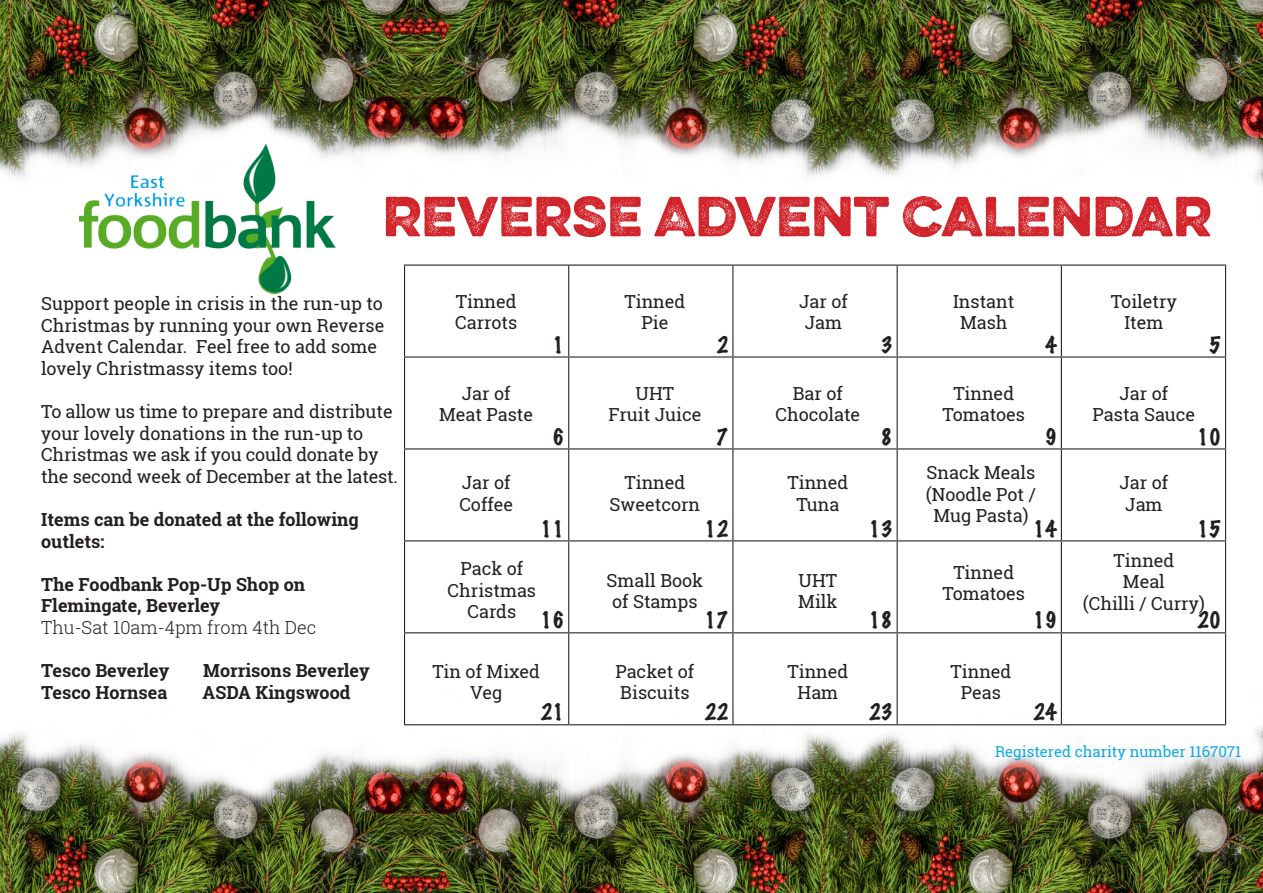
<style>
.page{position:relative;width:1263px;height:893px;background:#fff}
.page>*{position:absolute;margin:0;border:0;box-sizing:border-box;transform-origin:0 0}
.t1{font:50.4px "Eveleth Dot W01";color:#d1232a}
.t2{font:100 21px "Marker Felt";color:#231f20}
.t3{font:18px/21.6px "Roboto Slab";color:#231f20;text-align:center}
.t4{font:700 18px/21.6px "Roboto Slab";color:#231f20}
.t5{font:300 18px "Roboto Slab";color:#231f20}
.t6{font:15px "Roboto Slab";color:#0daae2}
</style>
<div class="page">
<img style="left:0;top:0;width:1263px;height:893px">
<hr style="left:404px;top:265px;width:165px;height:1px;background:#231f20">
<hr style="left:404px;top:266px;width:1px;height:90px;background:#231f20">
<hr style="left:569px;top:265px;width:164px;height:1px;background:#231f20">
<hr style="left:568px;top:266px;width:1px;height:90px;background:#231f20">
<hr style="left:733px;top:265px;width:164px;height:1px;background:#231f20">
<hr style="left:732px;top:266px;width:1px;height:90px;background:#231f20">
<hr style="left:897px;top:265px;width:164px;height:1px;background:#231f20">
<hr style="left:897px;top:266px;width:1px;height:90px;background:#231f20">
<hr style="left:1061px;top:265px;width:165px;height:1px;background:#231f20">
<hr style="left:1061px;top:266px;width:1px;height:90px;background:#231f20">
<hr style="left:1225px;top:266px;width:1px;height:90px;background:#231f20">
<hr style="left:404px;top:356px;width:165px;height:2px;background:#231f20">
<hr style="left:404px;top:358px;width:1px;height:90px;background:#231f20">
<hr style="left:569px;top:356px;width:164px;height:2px;background:#231f20">
<hr style="left:568px;top:358px;width:1px;height:90px;background:#231f20">
<hr style="left:733px;top:356px;width:164px;height:2px;background:#231f20">
<hr style="left:732px;top:358px;width:1px;height:90px;background:#231f20">
<hr style="left:897px;top:356px;width:164px;height:2px;background:#231f20">
<hr style="left:897px;top:358px;width:1px;height:90px;background:#231f20">
<hr style="left:1061px;top:356px;width:165px;height:2px;background:#231f20">
<hr style="left:1061px;top:358px;width:1px;height:90px;background:#231f20">
<hr style="left:1225px;top:358px;width:1px;height:90px;background:#231f20">
<hr style="left:404px;top:448px;width:165px;height:1px;background:#231f20">
<hr style="left:404px;top:449px;width:1px;height:91px;background:#231f20">
<hr style="left:569px;top:448px;width:164px;height:1px;background:#231f20">
<hr style="left:568px;top:449px;width:1px;height:91px;background:#231f20">
<hr style="left:733px;top:448px;width:164px;height:1px;background:#231f20">
<hr style="left:732px;top:449px;width:1px;height:91px;background:#231f20">
<hr style="left:897px;top:448px;width:164px;height:1px;background:#231f20">
<hr style="left:897px;top:449px;width:1px;height:91px;background:#231f20">
<hr style="left:1061px;top:448px;width:165px;height:1px;background:#231f20">
<hr style="left:1061px;top:449px;width:1px;height:91px;background:#231f20">
<hr style="left:1225px;top:449px;width:1px;height:91px;background:#231f20">
<hr style="left:404px;top:540px;width:165px;height:1px;background:#231f20">
<hr style="left:404px;top:541px;width:1px;height:91px;background:#231f20">
<hr style="left:569px;top:540px;width:164px;height:1px;background:#231f20">
<hr style="left:568px;top:541px;width:1px;height:91px;background:#231f20">
<hr style="left:733px;top:540px;width:164px;height:1px;background:#231f20">
<hr style="left:732px;top:541px;width:1px;height:91px;background:#231f20">
<hr style="left:897px;top:540px;width:164px;height:1px;background:#231f20">
<hr style="left:897px;top:541px;width:1px;height:91px;background:#231f20">
<hr style="left:1061px;top:540px;width:165px;height:1px;background:#231f20">
<hr style="left:1061px;top:541px;width:1px;height:91px;background:#231f20">
<hr style="left:1225px;top:541px;width:1px;height:91px;background:#231f20">
<hr style="left:404px;top:632px;width:165px;height:1px;background:#231f20">
<hr style="left:404px;top:633px;width:1px;height:91px;background:#231f20">
<hr style="left:569px;top:632px;width:164px;height:1px;background:#231f20">
<hr style="left:568px;top:633px;width:1px;height:91px;background:#231f20">
<hr style="left:733px;top:632px;width:164px;height:1px;background:#231f20">
<hr style="left:732px;top:633px;width:1px;height:91px;background:#231f20">
<hr style="left:897px;top:632px;width:164px;height:1px;background:#231f20">
<hr style="left:897px;top:633px;width:1px;height:91px;background:#231f20">
<hr style="left:1061px;top:632px;width:165px;height:1px;background:#231f20">
<hr style="left:1061px;top:633px;width:1px;height:91px;background:#231f20">
<hr style="left:1225px;top:633px;width:1px;height:91px;background:#231f20">
<hr style="left:404px;top:724px;width:165px;height:1px;background:#231f20">
<hr style="left:569px;top:724px;width:164px;height:1px;background:#231f20">
<hr style="left:733px;top:724px;width:164px;height:1px;background:#231f20">
<hr style="left:897px;top:724px;width:164px;height:1px;background:#231f20">
<hr style="left:1061px;top:724px;width:165px;height:1px;background:#231f20">
<img style="left:80px;top:143px;width:255px;height:150px">
<p class="t1" style="left:383px;top:179px;width:830px">REVERSE ADVENT CALENDAR</p>
<p class="t3" style="left:41px;top:292px;width:345px;text-align:left">Support people in crisis in the run-up to Christmas by running your own Reverse Advent Calendar. Feel free to add some lovely Christmassy items too!</p>
<p class="t3" style="left:41px;top:400px;width:358px;text-align:left">To allow us time to prepare and distribute your lovely donations in the run-up to Christmas we ask if you could donate by the second week of December at the latest.</p>
<p class="t4" style="left:41px;top:508px;width:319px">Items can be donated at the following</p>
<p class="t4" style="left:41px;top:530px;width:65px">outlets:</p>
<p class="t4" style="left:41px;top:573px;width:266px">The Foodbank Pop-Up Shop on<br>Flemingate, Beverley</p>
<p class="t5" style="left:41px;top:615px;width:277px">Thu-Sat 10am-4pm from 4th Dec</p>
<p class="t4" style="left:41px;top:660px;width:130px">Tesco Beverley</p>
<p class="t4" style="left:203px;top:660px;width:168px">Morrisons Beverley</p>
<p class="t4" style="left:41px;top:681px;width:128px">Tesco Hornsea</p>
<p class="t4" style="left:203px;top:681px;width:149px">ASDA Kingswood</p>
<p class="t3" style="left:456px;top:290px;width:62px">Tinned</p>
<p class="t3" style="left:455px;top:312px;width:64px">Carrots</p>
<p class="t3" style="left:624px;top:290px;width:62px">Tinned</p>
<p class="t3" style="left:641px;top:312px;width:29px">Pie</p>
<p class="t3" style="left:799px;top:290px;width:50px">Jar of</p>
<p class="t3" style="left:805px;top:312px;width:39px">Jam</p>
<p class="t3" style="left:953px;top:290px;width:63px">Instant</p>
<p class="t3" style="left:960px;top:312px;width:49px">Mash</p>
<p class="t3" style="left:1111px;top:290px;width:68px">Toiletry</p>
<p class="t3" style="left:1124px;top:312px;width:41px">Item</p>
<p class="t2" style="left:552px;top:328px;width:13px">1</p>
<p class="t2" style="left:717px;top:328px;width:13px">2</p>
<p class="t2" style="left:881px;top:328px;width:13px">3</p>
<p class="t2" style="left:1045px;top:328px;width:13px">4</p>
<p class="t2" style="left:1209px;top:328px;width:13px">5</p>
<p class="t3" style="left:462px;top:382px;width:50px">Jar of</p>
<p class="t3" style="left:439px;top:404px;width:96px">Meat Paste</p>
<p class="t3" style="left:462px;top:472px;width:50px">Jar of</p>
<p class="t3" style="left:459px;top:493px;width:55px">Coffee</p>
<p class="t3" style="left:635px;top:382px;width:40px">UHT</p>
<p class="t3" style="left:608px;top:404px;width:94px">Fruit Juice</p>
<p class="t3" style="left:793px;top:382px;width:52px">Bar of</p>
<p class="t3" style="left:775px;top:404px;width:86px">Chocolate</p>
<p class="t3" style="left:953px;top:382px;width:62px">Tinned</p>
<p class="t3" style="left:942px;top:404px;width:84px">Tomatoes</p>
<p class="t3" style="left:1119px;top:382px;width:50px">Jar of</p>
<p class="t3" style="left:1092px;top:404px;width:104px">Pasta Sauce</p>
<p class="t2" style="left:552px;top:420px;width:13px">6</p>
<p class="t2" style="left:717px;top:420px;width:13px">7</p>
<p class="t2" style="left:881px;top:420px;width:13px">8</p>
<p class="t2" style="left:1045px;top:420px;width:13px">9</p>
<p class="t2" style="left:1197px;top:420px;width:25px">10</p>
<p class="t3" style="left:926px;top:461px;width:110px">Snack Meals</p>
<p class="t3" style="left:926px;top:483px;width:112px">(Noodle Pot /<br>Mug Pasta)</p>
<p class="t3" style="left:1119px;top:472px;width:50px">Jar of</p>
<p class="t3" style="left:1125px;top:493px;width:39px">Jam</p>
<p class="t3" style="left:624px;top:472px;width:62px">Tinned</p>
<p class="t3" style="left:609px;top:493px;width:92px">Sweetcorn</p>
<p class="t3" style="left:787px;top:472px;width:62px">Tinned</p>
<p class="t3" style="left:796px;top:493px;width:44px">Tuna</p>
<p class="t2" style="left:540px;top:512px;width:25px">11</p>
<p class="t2" style="left:705px;top:512px;width:25px">12</p>
<p class="t2" style="left:869px;top:512px;width:25px">13</p>
<p class="t2" style="left:1033px;top:512px;width:25px">14</p>
<p class="t2" style="left:1197px;top:512px;width:25px">15</p>
<p class="t3" style="left:1113px;top:549px;width:62px">Tinned</p>
<p class="t3" style="left:1123px;top:571px;width:44px">Meal</p>
<p class="t3" style="left:1083px;top:593px;width:123px">(Chilli / Curry)</p>
<p class="t3" style="left:448px;top:558px;width:90px">Pack of<br>Christmas<br>Cards</p>
<p class="t3" style="left:953px;top:561px;width:62px">Tinned</p>
<p class="t3" style="left:942px;top:583px;width:84px">Tomatoes</p>
<p class="t3" style="left:607px;top:569px;width:98px">Small Book of Stamps</p>
<p class="t3" style="left:798px;top:569px;width:40px">UHT</p>
<p class="t3" style="left:798px;top:591px;width:41px">Milk</p>
<p class="t2" style="left:540px;top:604px;width:25px">16</p>
<p class="t2" style="left:705px;top:604px;width:25px">17</p>
<p class="t2" style="left:869px;top:604px;width:25px">18</p>
<p class="t2" style="left:1033px;top:604px;width:25px">19</p>
<p class="t2" style="left:1197px;top:604px;width:25px">20</p>
<p class="t3" style="left:432px;top:660px;width:109px">Tin of Mixed<br>Veg</p>
<p class="t3" style="left:615px;top:660px;width:80px">Packet of</p>
<p class="t3" style="left:620px;top:682px;width:71px">Biscuits</p>
<p class="t3" style="left:787px;top:660px;width:62px">Tinned</p>
<p class="t3" style="left:797px;top:682px;width:42px">Ham</p>
<p class="t3" style="left:950px;top:660px;width:62px">Tinned</p>
<p class="t3" style="left:961px;top:682px;width:42px">Peas</p>
<p class="t2" style="left:540px;top:696px;width:25px">21</p>
<p class="t2" style="left:705px;top:696px;width:25px">22</p>
<p class="t2" style="left:869px;top:696px;width:25px">23</p>
<p class="t2" style="left:1033px;top:696px;width:25px">24</p>
<p class="t6" style="left:995px;top:741px;width:248px">Registered charity number 1167071</p>
</div>
